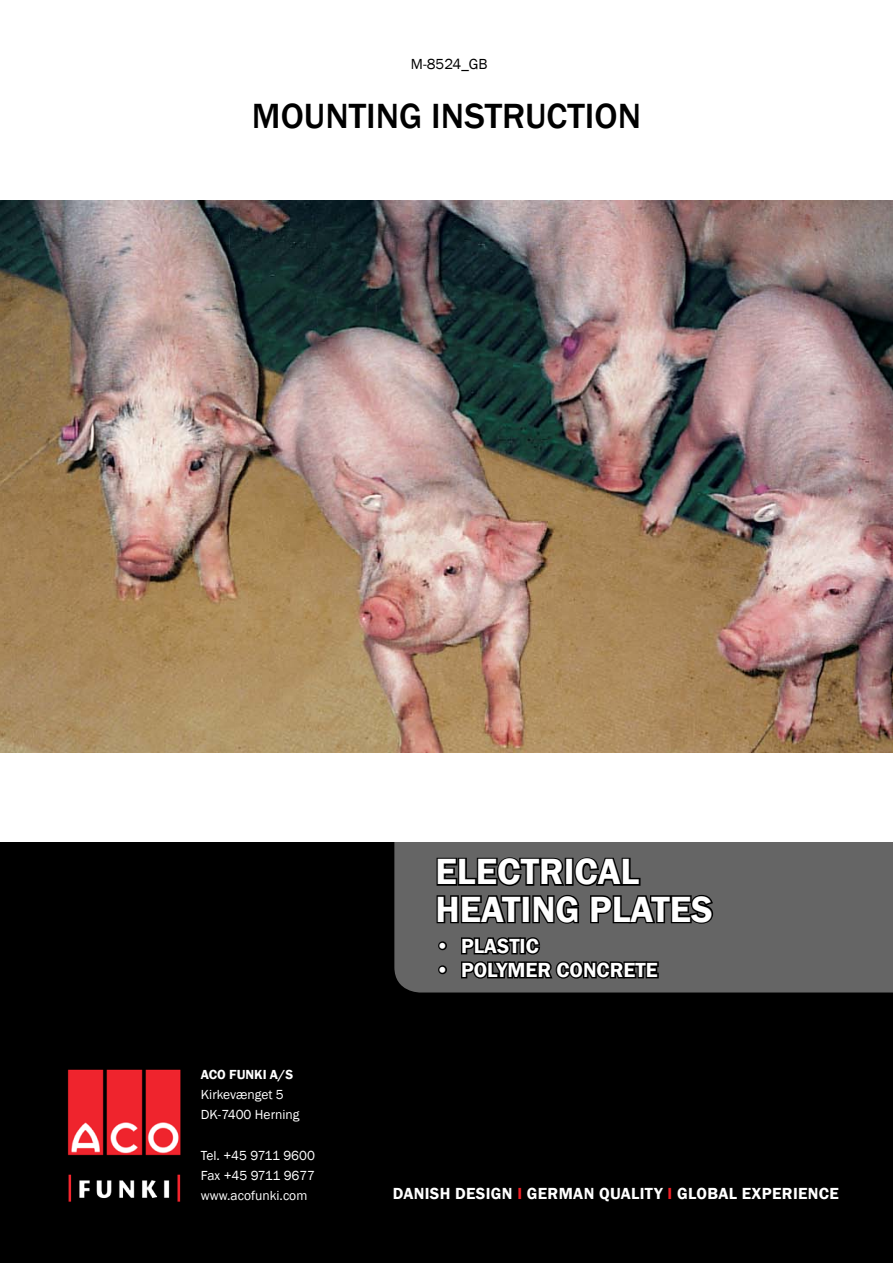
<style>
.page{position:relative;width:893px;height:1263px;background:#fff}
.page>*{position:absolute;margin:0;border:0;box-sizing:border-box;transform-origin:0 0}
.t1{font:600 37.5px/37.5px "Franklin Gothic";color:#fff}
.t2{font:500 36px "Franklin Gothic";color:#000}
.t3{font:600 21px "Franklin Gothic";color:#fff}
.t4{font:600 16.5px "Franklin Gothic";letter-spacing:.02em;color:#fff}
.t5{font:15px "Franklin Gothic";color:#000}
.t6{font:13.5px/20.2px "Franklin Gothic";color:#fff}
.t7{font:600 13.5px "Franklin Gothic";color:#fff}
.s1{color:#ed1d24}
</style>
<div class="page">
<img style="left:0;top:201px;width:893px;height:552px">
<div style="left:0;top:842px;width:893px;height:421px;background:#000"></div>
<img style="left:67px;top:1069px;width:114px;height:133px">
<div style="left:394px;top:842px;width:499px;height:150px;background:#656565"></div>
<svg style="left:435px;top:855px;width:280px;height:71px"></svg>
<svg style="left:436px;top:939px;width:13px;height:14px"></svg>
<svg style="left:436px;top:963px;width:13px;height:14px"></svg>
<svg style="left:459px;top:935px;width:201px;height:47px"></svg>
<p class="t5" style="left:411px;top:55px;width:78px">M-8524_GB</p>
<h2 class="t2" style="left:252px;top:94px;width:391px">MOUNTING INSTRUCTION</h2>
<h1 class="t1" style="left:436px;top:853px;width:22px">ELECTRICAL<br>HEATING</h1>
<h1 class="t1" style="left:589px;top:891px;width:22px">PLATES</h1>
<p class="t7" style="left:201px;top:1066px;width:10px">ACO</p>
<p class="t7" style="left:229px;top:1066px;width:65px">FUN KI A/S</p>
<p class="t6" style="left:201px;top:1085px;width:100px">Kirkevænget 5<br>DK-7400 Herning</p>
<p class="t6" style="left:201px;top:1145px;width:116px;text-align:justify">Tel. +45 9711 9600<br>Fax +45 9711 9677 www.acofunki.com</p>
<h3 class="t3" style="left:436px;top:933px;width:50px">• PLASTIC</h3>
<h3 class="t3" style="left:436px;top:957px;width:40px">• POLYMER</h3>
<h3 class="t3" style="left:556px;top:957px;width:14px">CONCRETE</h3>
<p class="t4" style="left:393px;top:1183px;width:448px">DANISH DESIGN <span class="s1">I</span> GERMAN QUALITY <span class="s1">I</span> GLOBAL EXPERIENCE</p>
</div>
